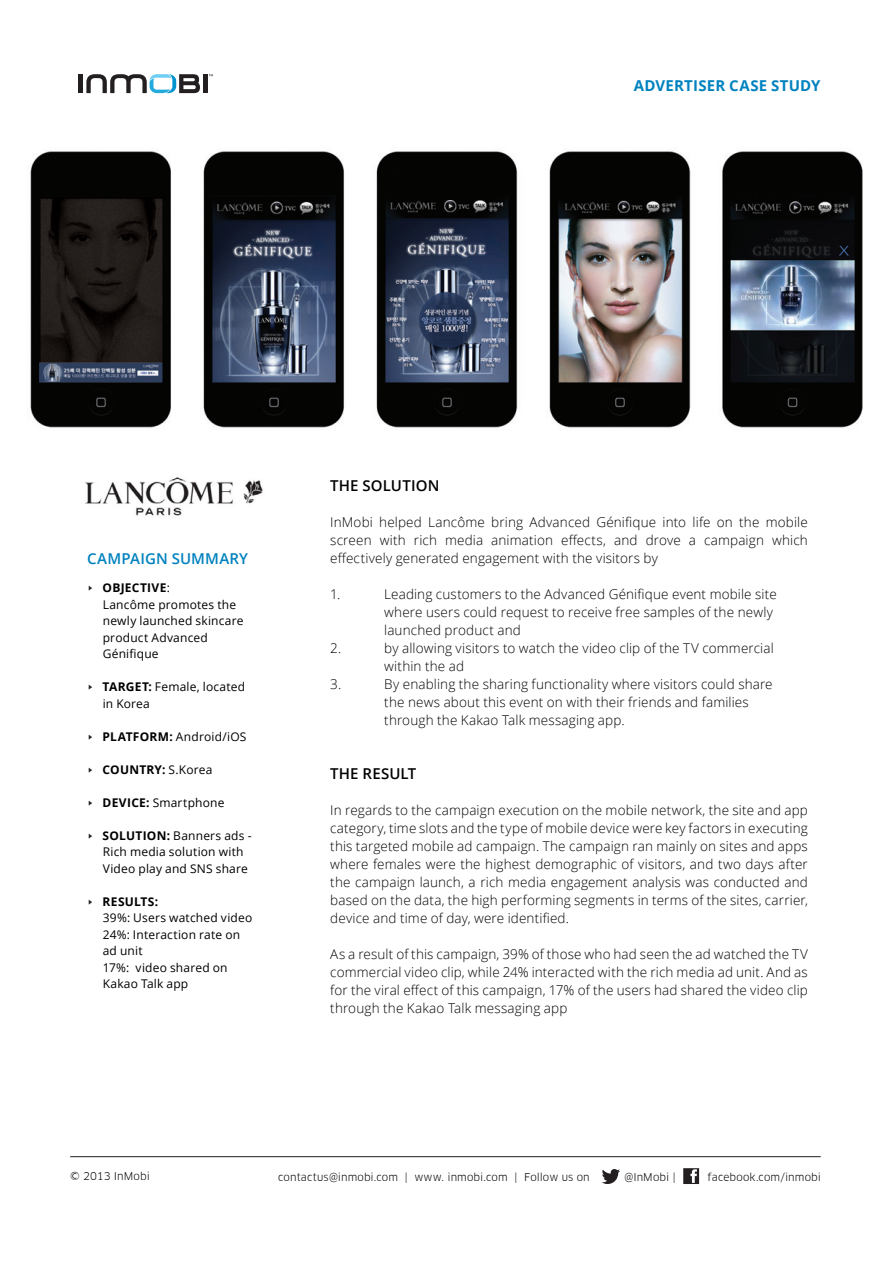
<style>
.page{position:relative;width:893px;height:1263px;background:#fff}
.page>*{position:absolute;margin:0;border:0;box-sizing:border-box;transform-origin:0 0}
.subhead{font:600 15px "Open Sans";letter-spacing:.01em;color:#000}
.t1{font:700 15px "Open Sans";letter-spacing:.015em;color:#0082bf}
.SIDEBARTITLE{font:600 15px "Open Sans";letter-spacing:.01em;color:#0082bf}
.body-opensans{font:300 13.5px/18px "Open Sans";letter-spacing:.01em;color:#000;text-align:justify}
.bullet{font:12px "Open Sans";letter-spacing:.015em;color:#000}
.bullet-2{font:700 12px "Open Sans";letter-spacing:.02em;color:#000}
.body-opensans-2{font:10.5px "Clan";letter-spacing:.01em;color:#000}
.s1{font-weight:400}
.s2{font-weight:700}
</style>
<div class="page">
<svg style="left:602px;top:1169px;width:18px;height:15px"></svg>
<svg style="left:683px;top:1168px;width:16px;height:16px"></svg>
<hr style="left:70px;top:1156px;width:751px;height:1px;background:#231f20">
<div style="left:203px;top:74px;width:5px;height:19px;background:#231f20"></div>
<svg style="left:86px;top:74px;width:114px;height:19px"></svg>
<hr style="left:79px;top:74px;width:4px;height:19px;background:#231f20">
<img style="left:30px;top:151px;width:833px;height:277px">
<img style="left:85px;top:477px;width:178px;height:39px">
<p class="t1" style="left:634px;top:75px;width:188px">ADVERTISER CASE STUDY</p>
<p class="SIDEBARTITLE" style="left:87px;top:548px;width:162px">CAMPAIGN SUMMARY</p>
<p class="bullet-2" style="left:103px;top:579px;width:69px">OBJECTIVE<span class="s1">:</span></p>
<p class="bullet" style="left:103px;top:596px;width:135px">Lancôme promotes the</p>
<p class="bullet" style="left:103px;top:613px;width:142px">newly launched skincare</p>
<p class="bullet" style="left:103px;top:629px;width:107px">product Advanced</p>
<p class="bullet" style="left:103px;top:646px;width:57px">Génifique</p>
<p class="bullet" style="left:103px;top:679px;width:144px"><span class="s2">TARGET:</span> Female, located</p>
<p class="bullet" style="left:103px;top:695px;width:49px">in Korea</p>
<p class="bullet" style="left:103px;top:728px;width:145px"><span class="s2">PLATFORM:</span> Android/iOS</p>
<p class="bullet-2" style="left:103px;top:761px;width:111px">COUNTRY: <span class="s1">S.Korea</span></p>
<p class="bullet" style="left:103px;top:794px;width:123px"><span class="s2">DEVICE:</span> Smartphone</p>
<p class="bullet" style="left:103px;top:827px;width:150px"><span class="s2">SOLUTION:</span> Banners ads -</p>
<p class="bullet" style="left:103px;top:844px;width:142px">Rich media solution with</p>
<p class="bullet" style="left:103px;top:860px;width:147px">Video play and SNS share</p>
<p class="bullet-2" style="left:103px;top:893px;width:57px">RESULTS:</p>
<p class="bullet" style="left:103px;top:910px;width:151px">39%: Users watched video</p>
<p class="bullet" style="left:103px;top:926px;width:139px">24%: Interaction rate on</p>
<p class="bullet" style="left:103px;top:943px;width:41px">ad unit</p>
<p class="bullet" style="left:103px;top:959px;width:126px">17%: video shared on</p>
<p class="bullet" style="left:103px;top:976px;width:87px">Kakao Talk app</p>
<p class="subhead" style="left:330px;top:475px;width:111px">THE SOLUTION</p>
<p class="body-opensans" style="left:330px;top:513px;width:479px">InMobi helped Lancôme bring Advanced Génifique into life on the mobile screen with rich media animation effects, and drove a campaign which effectively generated engagement with the visitors by</p>
<p class="body-opensans" style="left:330px;top:585px;width:12px">1.</p>
<p class="body-opensans" style="left:384px;top:585px;width:394px">Leading customers to the Advanced Génifique event mobile site</p>
<p class="body-opensans" style="left:384px;top:603px;width:390px">where users could request to receive free samples of the newly</p>
<p class="body-opensans" style="left:384px;top:621px;width:138px">launched product and</p>
<p class="body-opensans" style="left:330px;top:639px;width:12px">2.</p>
<p class="body-opensans" style="left:384px;top:639px;width:391px">by allowing visitors to watch the video clip of the TV commercial</p>
<p class="body-opensans" style="left:384px;top:657px;width:81px">within the ad</p>
<p class="body-opensans" style="left:330px;top:675px;width:13px">3.</p>
<p class="body-opensans" style="left:384px;top:675px;width:390px">By enabling the sharing functionality where visitors could share</p>
<p class="body-opensans" style="left:384px;top:693px;width:366px">the news about this event on with their friends and families</p>
<p class="body-opensans" style="left:384px;top:711px;width:242px">through the Kakao Talk messaging app.</p>
<p class="subhead" style="left:330px;top:763px;width:88px">THE RESULT</p>
<p class="body-opensans" style="left:330px;top:801px;width:479px">In regards to the campaign execution on the mobile network, the site and app category, time slots and the type of mobile device were key factors in executing this targeted mobile ad campaign. The campaign ran mainly on sites and apps where females were the highest demographic of visitors, and two days after the campaign launch, a rich media engagement analysis was conducted and based on the data, the high performing segments in terms of the sites, carrier, device and time of day, were identified.</p>
<p class="body-opensans" style="left:330px;top:945px;width:479px">As a result of this campaign, 39% of those who had seen the ad watched the TV commercial video clip, while 24% interacted with the rich media ad unit. And as for the viral effect of this campaign, 17% of the users had shared the video clip through the Kakao Talk messaging app</p>
<p class="body-opensans-2" style="left:70px;top:1170px;width:81px">© 2013 InMobi</p>
<p class="body-opensans-2" style="left:278px;top:1171px;width:313px">contactus@inmobi.com | www. inmobi.com | Follow us on</p>
<p class="body-opensans-2" style="left:624px;top:1171px;width:53px">@InMobi |</p>
<p class="body-opensans-2" style="left:708px;top:1171px;width:115px">facebook.com/inmobi</p>
</div>
